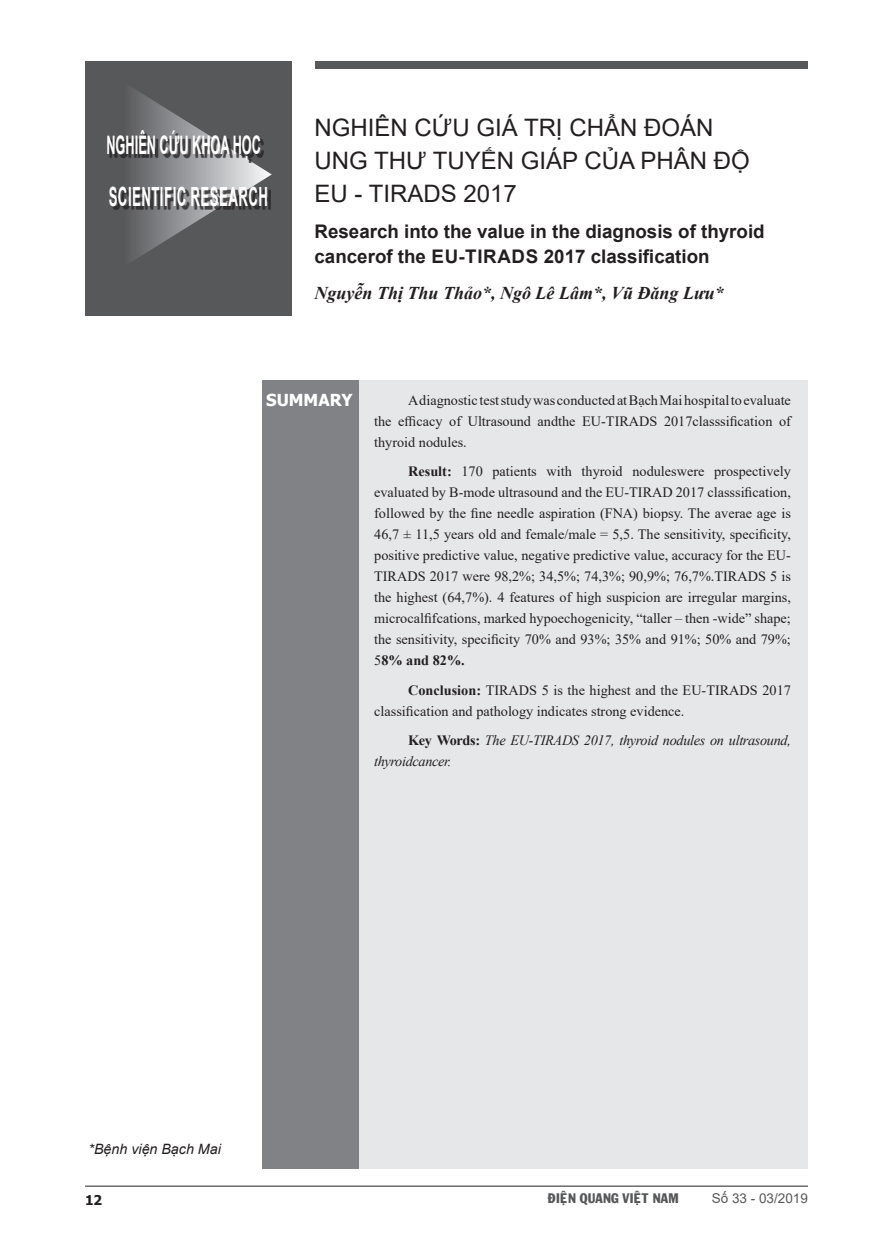
<style>
.page{position:relative;width:893px;height:1255px;background:#fff}
.page>*{position:absolute;margin:0;border:0;box-sizing:border-box;transform-origin:0 0}
.t1{font:700 26.4px "Arial";letter-spacing:.035em;color:#fff;scale:.5 1}
.t2{font:700 25.5px "Arial";color:#fff;scale:.5 1}
.t3{font:24px "Arial";color:#231f20}
.tittienganh{font:700 18.75px/24px "Arial";color:#231f20}
.t4{font:italic 700 18px "Times New Roman";color:#231f20}
.t5{font:700 16.5px "Tahoma";color:#fff}
.t6{font:14.25px/21px "Times New Roman";color:#231f20;text-align:justify}
.t7{font:italic 14.25px/21px "Times New Roman";letter-spacing:-.025em;color:#231f20}
.t8{font:italic 14.25px "Arial";color:#231f20}
.t9{font:13.5px "VNI Franko";color:#57585a}
.t10{font:13.5px "Arial";color:#57585a}
.t11{font:700 13.5px "Tahoma";color:#231f20}
.s1{font-weight:700}
.s2{font-weight:700;font-style:normal}
</style>
<div class="page">
<hr style="left:85px;top:1185px;width:723px;height:1px;background:#231f20">
<div style="left:85px;top:61px;width:207px;height:254px;background:#57585a"></div>
<svg style="left:132px;top:88px;width:140px;height:173px"></svg>
<div style="left:109px;top:133px;width:155px;height:30px;background:#231f20;opacity:.75"></div>
<div style="left:111px;top:189px;width:160px;height:21px;background:#231f20;opacity:.75"></div>
<div style="left:316px;top:61px;width:492px;height:7px;background:#57585a"></div>
<div style="left:263px;top:380px;width:545px;height:788px;background:#e6e7e9"></div>
<div style="left:262px;top:380px;width:96px;height:788px;background:#808285"></div>
<p class="t2" style="left:106px;top:127px;width:311px">NGHIÊN CỨU KHOA HỌC</p>
<p class="t1" style="left:109px;top:178px;width:320px">SCIENTIFIC RESEARCH</p>
<p class="t3" style="left:315px;top:111px;width:400px">NGHIÊN CỨU GIÁ TRỊ CHẨN ĐOÁN</p>
<p class="t3" style="left:315px;top:144px;width:437px">UNG THƯ TUYẾN GIÁP CỦA PHÂN ĐỘ</p>
<p class="t3" style="left:315px;top:177px;width:204px">EU - TIRADS 2017</p>
<p class="tittienganh" style="left:315px;top:220px;width:452px">Research into the value in the diagnosis of thyroid cancerof the EU-TIRADS 2017 classification</p>
<p class="t4" style="left:315px;top:281px;width:411px">Nguyễn Thị Thu Thảo*, Ngô Lê Lâm*, Vũ Đăng Lưu*</p>
<p class="t5" style="left:266px;top:388px;width:88px">SUMMARY</p>
<p class="t6" style="left:374px;top:389px;width:418px;text-indent:34px">A diagnostic test study was conducted at Bạch Mai hospital to evaluate the efficacy of Ultrasound andthe EU-TIRADS 2017classsification of thyroid nodules.</p>
<p class="t6" style="left:374px;top:460px;width:418px;text-indent:34px"><span class="s1">Result:</span> 170 patients with thyroid noduleswere prospectively evaluated by B-mode ultrasound and the EU-TIRAD 2017 classsification, followed by the fine needle aspiration (FNA) biopsy. The averae age is 46,7 ± 11,5 years old and female/male = 5,5. The sensitivity, specificity, positive predictive value, negative predictive value, accuracy for the EU-TIRADS 2017 were 98,2%; 34,5%; 74,3%; 90,9%; 76,7%.TIRADS 5 is the highest (64,7%). 4 features of high suspicion are irregular margins, microcalfifcations, marked hypoechogenicity, “taller – then -wide” shape; the sensitivity, specificity 70% and 93%; 35% and 91%; 50% and 79%; 5<span class="s1">8% and 82%.</span></p>
<p class="t6" style="left:374px;top:679px;width:418px;text-indent:34px"><span class="s1">Conclusion:</span> TIRADS 5 is the highest and the EU-TIRADS 2017 classification and pathology indicates strong evidence.</p>
<p class="t7" style="left:374px;top:729px;width:418px;text-indent:34px"><span class="s2">Key Words:</span> The EU-TIRADS 2017, thyroid nodules on ultrasound, thyroidcancer.</p>
<p class="t8" style="left:89px;top:1139px;width:134px">*Bệnh viện Bạch Mai</p>
<p class="t11" style="left:85px;top:1190px;width:19px">12</p>
<p class="t9" style="left:548px;top:1187px;width:132px">ÑIEÄN QUANG VIEÄT NAM</p>
<p class="t10" style="left:712px;top:1188px;width:98px">Số 33 - 03/2019</p>
</div>
